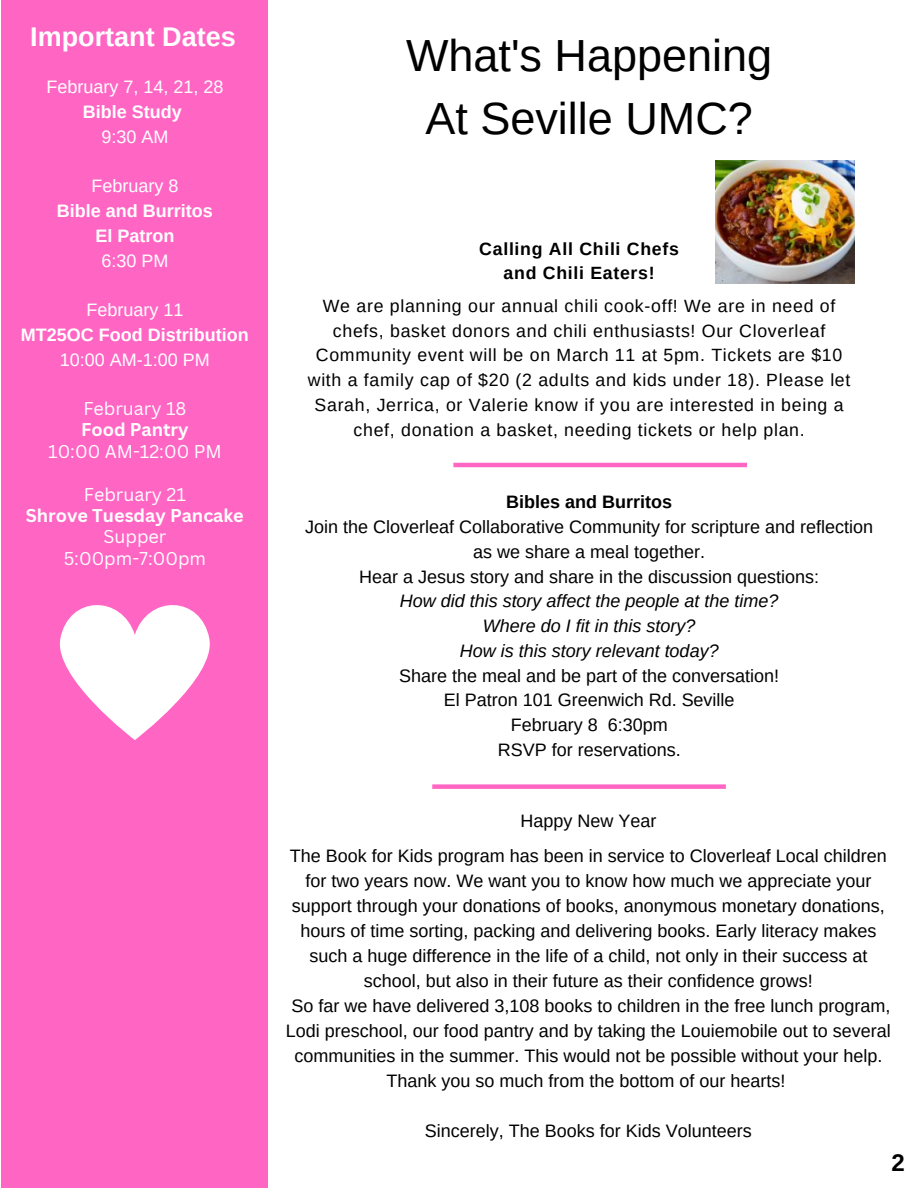
<style>
.page{position:relative;width:918px;height:1188px;background:#fff}
.page>*{position:absolute;margin:0;border:0;box-sizing:border-box;transform-origin:0 0}
.t1{font:45px/63px "Arimo";color:#000;text-align:center}
.t2{font:700 27px "Arimo";color:#fff}
.t3{font:700 24px "Arimo";color:#000}
.t4{font:18px/25px "Arimo";color:#000;text-align:center}
.t5{font:italic 18px/24.8px "Arimo";color:#000;text-align:center}
.t6{font:18px "Arimo";color:#fff}
.t7{font:700 18px/24.8px "Arimo";color:#fff;text-align:center}
.t8{font:18px/21.3px "Canva Sans";color:#fff;text-align:center}
.t9{font:700 18px "Canva Sans";color:#fff}
.t10{font:700 18px "Arimo";color:#000}
.t11{font:17.7px/24.8px "Arimo";letter-spacing:.04em;color:#000;text-align:center}
.t12{font:700 17.7px/24.8px "Arimo";letter-spacing:.04em;color:#000;text-align:center}
</style>
<div class="page">
<div style="left:2px;top:0;width:265px;height:1188px;background:#ff66c4"></div>
<svg style="left:59px;top:605px;width:151px;height:135px"></svg>
<img style="left:715px;top:160px;width:140px;height:123px">
<hr style="left:453px;top:463px;width:294px;height:4px;background:#ff66c4">
<div style="left:432px;top:784px;width:294px;height:5px;background:#ff66c4"></div>
<h2 class="t2" style="left:30px;top:22px;width:207px">Important Dates</h2>
<p class="t6" style="left:46px;top:77px;width:178px">February 7, 14, 21, 28</p>
<p class="t7" style="left:83px;top:99px;width:100px">Bible Study</p>
<p class="t6" style="left:101px;top:127px;width:68px">9:30 AM</p>
<p class="t6" style="left:91px;top:176px;width:89px">February 8</p>
<p class="t7" style="left:57px;top:198px;width:157px">Bible and Burritos<br>El Patron</p>
<p class="t6" style="left:101px;top:250px;width:68px">6:30 PM</p>
<p class="t6" style="left:86px;top:300px;width:99px">February 11</p>
<p class="t7" style="left:21px;top:322px;width:229px">MT25OC Food Distribution</p>
<p class="t6" style="left:60px;top:349px;width:151px">10:00 AM-1:00 PM</p>
<p class="t8" style="left:83px;top:397px;width:105px">February 18</p>
<p class="t9" style="left:81px;top:417px;width:109px">Food Pantry</p>
<p class="t8" style="left:48px;top:440px;width:175px">10:00 AM-12:00 PM</p>
<p class="t8" style="left:84px;top:483px;width:104px">February 21</p>
<p class="t9" style="left:26px;top:503px;width:219px">Shrove Tuesday Pancake</p>
<p class="t8" style="left:64px;top:526px;width:144px">Supper<br>5:00pm-7:00pm</p>
<h1 class="t1" style="left:406px;top:24px;width:368px">What's Happening<br>At Seville UMC?</h1>
<p class="t12" style="left:479px;top:236px;width:201px">Calling All Chili Chefs and Chili Eaters!</p>
<p class="t11" style="left:308px;top:293px;width:544px">We are planning our annual chili cook-off! We are in need of chefs, basket donors and chili enthusiasts! Our Cloverleaf Community event will be on March 11 at 5pm. Tickets are $10 with a family cap of $20 (2 adults and kids under 18). Please let Sarah, Jerrica, or Valerie know if you are interested in being a chef, donation a basket, needing tickets or help plan.</p>
<p class="t10" style="left:506px;top:492px;width:167px">Bibles and Burritos</p>
<p class="t4" style="left:305px;top:514px;width:569px">Join the Cloverleaf Collaborative Community for scripture and reflection as we share a meal together.<br>Hear a Jesus story and share in the discussion questions:</p>
<p class="t5" style="left:400px;top:589px;width:380px">How did this story affect the people at the time?<br>Where do I fit in this story?<br>How is this story relevant today?</p>
<p class="t4" style="left:399px;top:663px;width:381px">Share the meal and be part of the conversation!<br>El Patron 101 Greenwich Rd. Seville<br>February 8 6:30pm<br>RSVP for reservations.</p>
<p class="t4" style="left:290px;top:803px;width:598px;line-height:35px">Happy New Year<br>The Book for Kids program has been in service to Cloverleaf Local children</p>
<p class="t4" style="left:286px;top:868px;width:607px">for two years now. We want you to know how much we appreciate your support through your donations of books, anonymous monetary donations, hours of time sorting, packing and delivering books. Early literacy makes such a huge difference in the life of a child, not only in their success at school, but also in their future as their confidence grows!<br>So far we have delivered 3,108 books to children in the free lunch program, Lodi preschool, our food pantry and by taking the Louiemobile out to several communities in the summer. This would not be possible without your help.<br>Thank you so much from the bottom of our hearts!</p>
<p class="t4" style="left:425px;top:1118px;width:328px">Sincerely, The Books for Kids Volunteers</p>
<h3 class="t3" style="left:891px;top:1149px;width:15px">2</h3>
</div>
